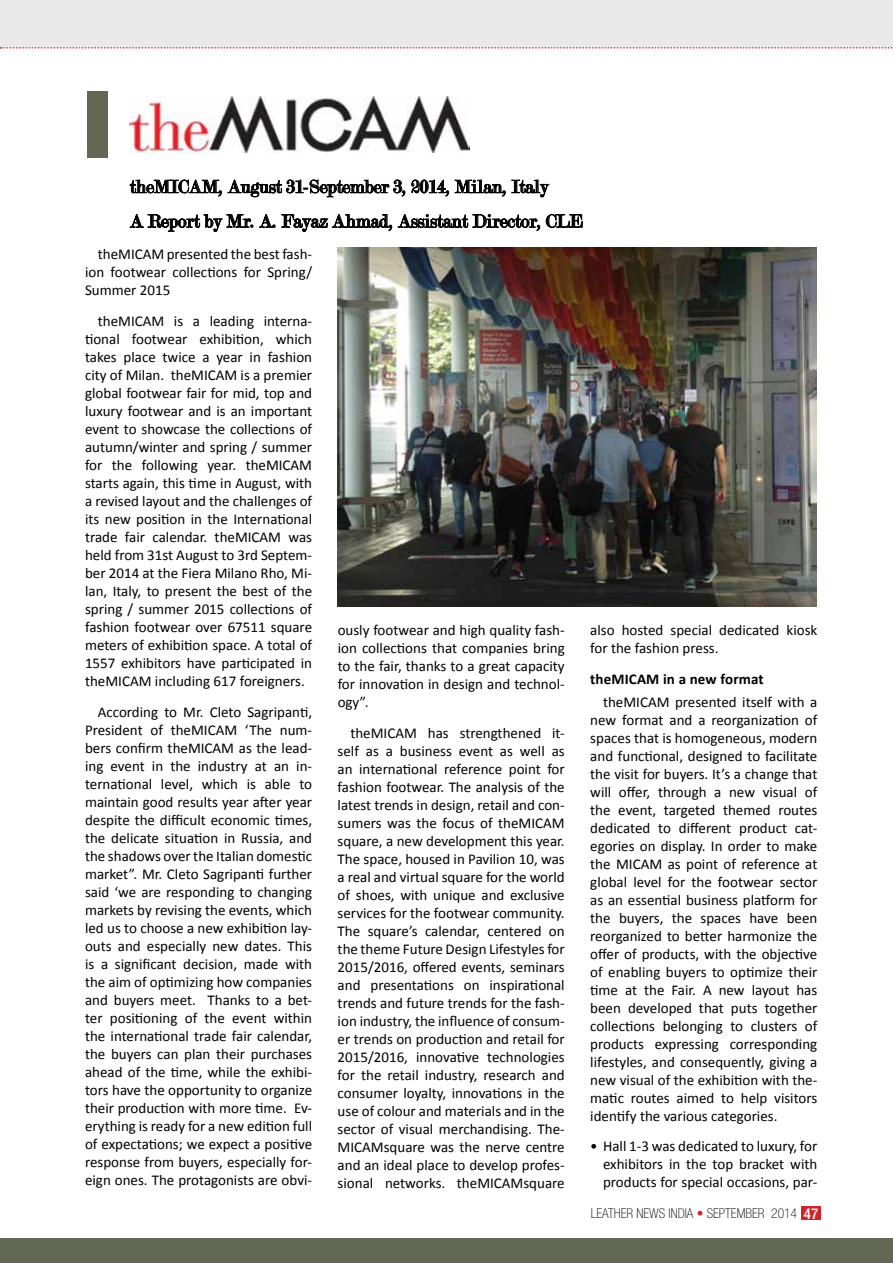
<style>
.page{position:relative;width:893px;height:1263px;background:#fff}
.page>*{position:absolute;margin:0;border:0;box-sizing:border-box;transform-origin:0 0}
.t1{font:19.5px/34.5px "Modern";letter-spacing:-.01em;color:#000}
.t2{font:15px/18px "Calibri";color:#000;text-align:justify}
.t3{font:700 15px "Calibri";letter-spacing:.01em;color:#000}
.t4{font:100 condensed 13.5px "Helvetica Neue LT Std";color:#000}
.s1{color:#d2232a}
.s2{font-weight:500;font-size:15px;color:#fff}
</style>
<div class="page">
<div style="left:801px;top:1206px;width:20px;height:14px;background:#d2232a"></div>
<div style="left:0;top:0;width:893px;height:48px;background:#e9e9ea"></div>
<svg style="left:0;top:47px;width:893px;height:2px"></svg>
<div style="left:0;top:1238px;width:893px;height:25px;background:#636855"></div>
<div style="left:88px;top:92px;width:20px;height:66px;background:#636855"></div>
<svg style="left:129px;top:179px;width:420px;height:19px"></svg>
<svg style="left:129px;top:214px;width:263px;height:18px"></svg>
<svg style="left:398px;top:214px;width:142px;height:17px"></svg>
<svg style="left:546px;top:214px;width:37px;height:14px"></svg>
<img style="left:130px;top:97px;width:340px;height:55px">
<img style="left:338px;top:248px;width:478px;height:359px">
<h1 class="t1" style="left:130px;top:170px;width:455px">theMICAM, August 31-September 3, 2014, Milan, Italy<br>A Report by Mr. A. Fayaz Ahmad, Assistant Director, CLE</h1>
<p class="t2" style="left:85px;top:245px;width:229px;text-indent:13px">theMICAM presented the best fash&shy;ion footwear collections for Spring/ Summer 2015</p>
<p class="t2" style="left:85px;top:312px;width:229px;text-indent:13px">theMICAM is a leading interna&shy;tional footwear exhibition, which takes place twice a year in fashion city of Milan. theMICAM is a premier global footwear fair for mid, top and luxury footwear and is an important event to showcase the collections of autumn/winter and spring / summer for the following year. theMICAM starts again, this time in August, with a revised layout and the challenges of its new position in the International trade fair calendar. theMICAM was held from 31st August to 3rd Septem&shy;ber 2014 at the Fiera Milano Rho, Mi&shy;lan, Italy, to present the best of the spring / summer 2015 collections of fashion footwear over 67511 square meters of exhibition space. A total of 1557 exhibitors have participated in theMICAM including 617 foreigners.</p>
<p class="t2" style="left:85px;top:703px;width:229px;text-indent:13px">According to Mr. Cleto Sagripanti, President of theMICAM ‘The num&shy;bers confirm theMICAM as the lead&shy;ing event in the industry at an in&shy;ternational level, which is able to maintain good results year after year despite the difficult economic times, the delicate situation in Russia, and the shadows over the Italian domestic market”. Mr. Cleto Sagripanti further said ‘we are responding to changing markets by revising the events, which led us to choose a new exhibition lay&shy;outs and especially new dates. This is a significant decision, made with the aim of optimizing how companies and buyers meet. Thanks to a bet&shy;ter positioning of the event within the international trade fair calendar, the buyers can plan their purchases ahead of the time, while the exhibi&shy;tors have the opportunity to organize their production with more time. Ev&shy;erything is ready for a new edition full of expectations; we expect a positive response from buyers, especially for&shy;eign ones. The protagonists are obvi-</p>
<p class="t2" style="left:338px;top:621px;width:229px">ously footwear and high quality fash&shy;ion collections that companies bring to the fair, thanks to a great capacity for innovation in design and technol&shy;ogy”.</p>
<p class="t2" style="left:338px;top:724px;width:229px;text-indent:13px">theMICAM has strengthened it&shy;self as a business event as well as an international reference point for fashion footwear. The analysis of the latest trends in design, retail and con&shy;sumers was the focus of theMICAM square, a new development this year.<br>The space, housed in Pavilion 10, was a real and virtual square for the world of shoes, with unique and exclusive services for the footwear community.<br>The square’s calendar, centered on the theme Future Design Lifestyles for 2015/2016, offered events, seminars and presentations on inspirational trends and future trends for the fash&shy;ion industry, the influence of consum&shy;er trends on production and retail for 2015/2016, innovative technologies for the retail industry, research and consumer loyalty, innovations in the use of colour and materials and in the sector of visual merchandising. The-MICAMsquare was the nerve centre and an ideal place to develop profes&shy;sional networks. theMICAMsquare</p>
<p class="t2" style="left:590px;top:621px;width:229px">also hosted special dedicated kiosk for the fashion press.</p>
<p class="t3" style="left:590px;top:670px;width:175px">theMICAM in a new format</p>
<p class="t2" style="left:590px;top:692px;width:229px;text-indent:13px">theMICAM presented itself with a new format and a reorganization of spaces that is homogeneous, modern and functional, designed to facilitate the visit for buyers. It’s a change that will offer, through a new visual of the event, targeted themed routes dedicated to different product cat&shy;egories on display. In order to make the MICAM as point of reference at global level for the footwear sector as an essential business platform for the buyers, the spaces have been reorganized to better harmonize the offer of products, with the objective of enabling buyers to optimize their time at the Fair. A new layout has been developed that puts together collections belonging to clusters of products expressing corresponding lifestyles, and consequently, giving a new visual of the exhibition with the&shy;matic routes aimed to help visitors identify the various categories.</p>
<p class="t2" style="left:603px;top:1137px;width:216px;text-indent:-13px">• Hall 1-3 was dedicated to luxury, for exhibitors in the top bracket with products for special occasions, par-</p>
<p class="t4" style="left:591px;top:1205px;width:229px">LEATHER NEWS INDIA <span class="s1">•</span> SEPTEMBER 2014 <span class="s2">47</span></p>
</div>
